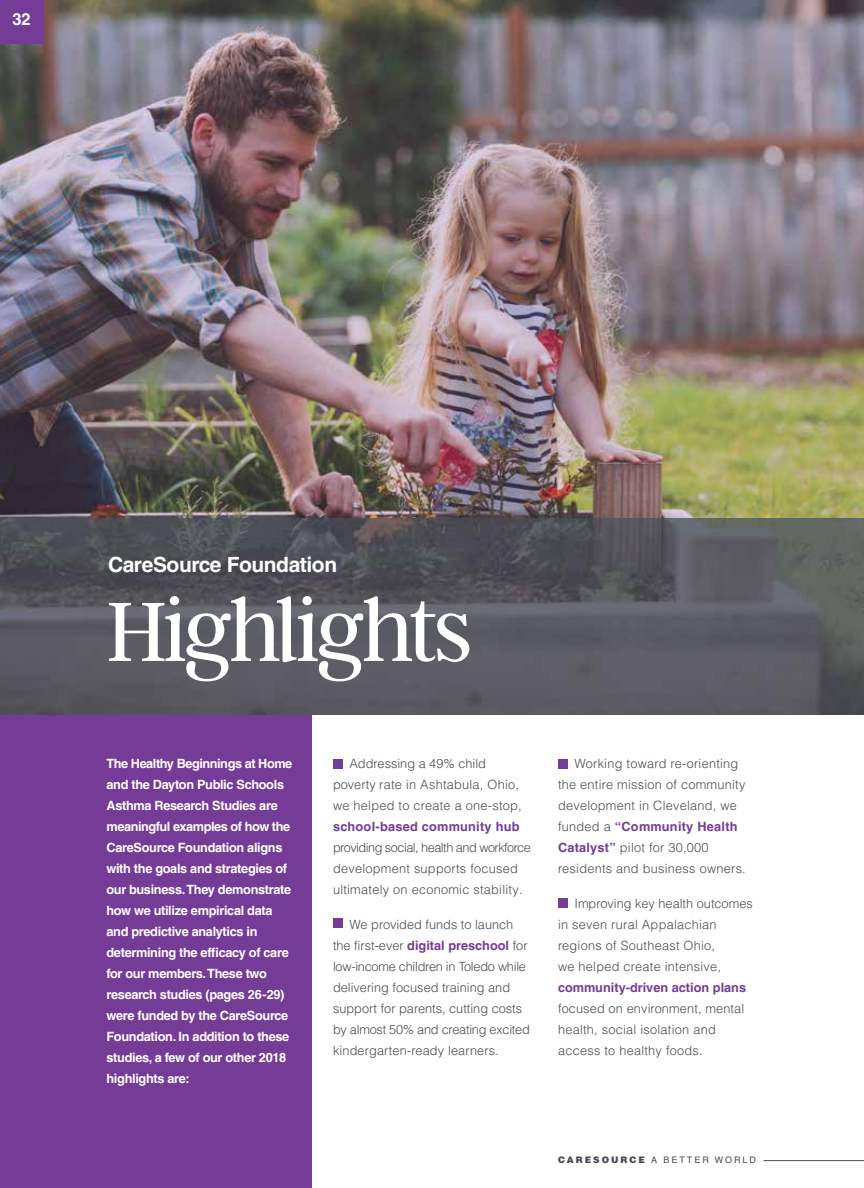
<style>
.page{position:relative;width:864px;height:1188px;background:#fff}
.page>*{position:absolute;margin:0;border:0;box-sizing:border-box;transform-origin:0 0}
.t1{font:300 93.75px "Argent CF";letter-spacing:-.035em;color:#fff}
.t2{font:700 21px "Helvetica LT Pro";letter-spacing:-.02em;color:#fff}
.t3{font:700 16.5px "Helvetica LT Pro";color:#fff}
.t4{font:300 12.75px/21px "Helvetica LT Pro";letter-spacing:.02em;color:#474c55}
.t5{font:700 12.75px/21px "Helvetica LT Pro";letter-spacing:-.025em;color:#fff}
.t6{font:300 12.75px/21px "Helvetica LT Pro";color:#474c55}
.t7{font:700 12.75px "Helvetica LT Pro";color:#753c97}
.t8{font:700 12.75px "Helvetica LT Pro";letter-spacing:.02em;color:#753c97}
.t9{font:9px "Helvetica LT Pro";letter-spacing:.215em;color:#474c55}
.s1{font-weight:700;color:#753c97}
.s2{font-weight:900}
</style>
<div class="page">
<div style="left:0;top:714px;width:312px;height:474px;background:#753c97"></div>
<img style="left:0;top:0;width:864px;height:519px">
<img style="left:0;top:519px;width:864px;height:195px">
<div style="left:0;top:0;width:43px;height:43px;background:#753c97"></div>
<hr style="left:764px;top:1160px;width:100px;height:1px;background:#474c55">
<div style="left:333px;top:918px;width:10px;height:10px;background:#753c97"></div>
<div style="left:558px;top:759px;width:10px;height:9px;background:#753c97"></div>
<div style="left:558px;top:898px;width:10px;height:10px;background:#753c97"></div>
<div style="left:333px;top:759px;width:10px;height:9px;background:#753c97"></div>
<p class="t3" style="left:12px;top:10px;width:20px">32</p>
<h2 class="t2" style="left:108px;top:552px;width:231px">CareSource Foundation</h2>
<h1 class="t1" style="left:106px;top:581px;width:367px">Highlights</h1>
<p class="t5" style="left:106px;top:753px;width:187px">The Healthy Beginnings at Home and the Dayton Public Schools<br>Asthma Research Studies are meaningful examples of how the<br>CareSource Foundation aligns with the goals and strategies of our business. They demonstrate how we utilize empirical data and predictive analytics in determining the efficacy of care for our members. These two research studies (pages 26-29) were funded by the CareSource<br>Foundation. In addition to these studies, a few of our other 2018 highlights are:</p>
<p class="t4" style="left:333px;top:753px;width:190px;text-indent:16px">Addressing a 49% child poverty rate in Ashtabula, Ohio, we helped to create a one-stop,</p>
<p class="t8" style="left:333px;top:819px;width:188px">school-based community hub</p>
<p class="t4" style="left:333px;top:837px;width:199px">providing social, health and workforce development supports focused ultimately on economic stability.</p>
<p class="t6" style="left:333px;top:913px;width:198px;text-indent:16px">We provided funds to launch the first-ever <span class="s1">digital preschool</span> for low-income children in Toledo while delivering focused training and support for parents, cutting costs by almost 50% and creating excited kindergarten-ready learners.</p>
<p class="t4" style="left:558px;top:753px;width:189px;text-indent:16px">Working toward re-orienting the entire mission of community development in Cleveland, we funded a <span class="s1">“Community Health<br>Catalyst”</span> pilot for 30,000 residents and business owners.</p>
<p class="t4" style="left:558px;top:892px;width:196px;text-indent:16px">Improving key health outcomes in seven rural Appalachian regions of Southeast Ohio,<br>we helped create intensive,</p>
<p class="t7" style="left:558px;top:979px;width:190px">community-driven action plans</p>
<p class="t4" style="left:558px;top:997px;width:188px">focused on environment, mental health, social isolation and access to healthy foods.</p>
<p class="t9" style="left:558px;top:1155px;width:199px"><span class="s2">CARESOURCE</span> A BETTER WORLD</p>
</div>
